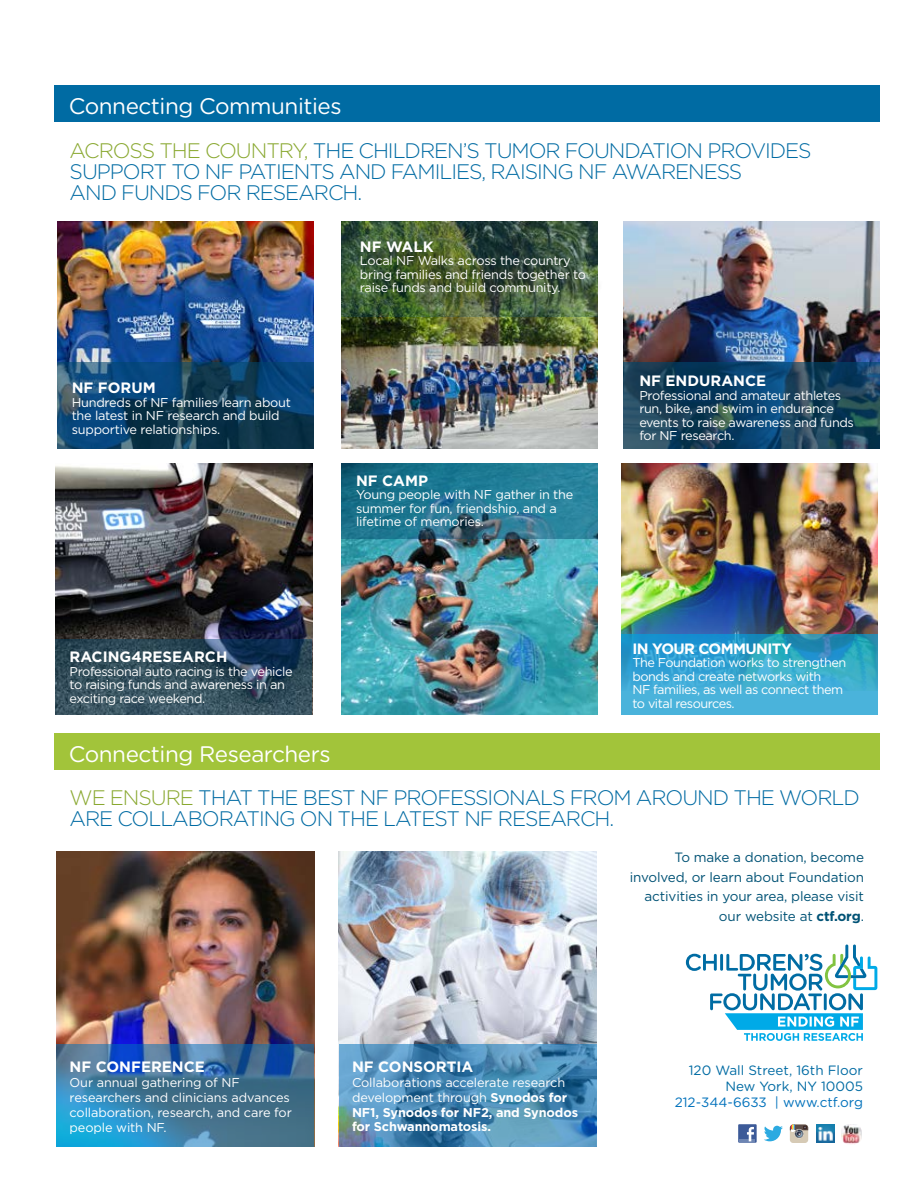
<style>
.page{position:relative;width:918px;height:1188px;background:#fff}
.page>*{position:absolute;margin:0;border:0;box-sizing:border-box;transform-origin:0 0}
.t1{font:22.5px "Gotham Rounded";letter-spacing:-.02em;color:#fff}
.t2{font:300 21px/21px "Gotham";letter-spacing:-.05em;color:#006ba3}
.t3{font:300 21px "Gotham";letter-spacing:-.05em;color:#89a830}
.t4{font:700 15px "Gotham";color:#fff}
.t5{font:700 15px "Gotham";letter-spacing:.085em;color:#fff}
.t6{font:13.5px/19.5px "Gotham";letter-spacing:-.01em;color:#005275;text-align:right}
.t7{font:13.5px/16.2px "Gotham Rounded";color:#006ba3;text-align:right}
.t8{font:13.5px "Gotham Rounded";color:#0071bb}
.t9{font:12.75px/13.5px "Gotham";letter-spacing:-.03em;color:#fff}
.t10{font:700 12.75px/15px "Gotham";letter-spacing:-.01em;color:#fff}
.t11{font:12.75px/15px "Gotham";letter-spacing:-.01em;color:#fff}
.s1{color:#89a830}
.s2{color:#006ba3}
.s3{font-weight:700}
.s4{font-weight:400}
</style>
<div class="page">
<img style="left:56px;top:851px;width:258px;height:194px">
<svg style="left:56px;top:1045px;width:258px;height:102px;background:#3b78a2"></svg>
<img style="left:57px;top:221px;width:257px;height:142px">
<img style="left:341px;top:316px;width:257px;height:133px">
<img style="left:623px;top:221px;width:257px;height:142px">
<img style="left:56px;top:463px;width:256px;height:177px">
<div style="left:54px;top:86px;width:826px;height:36px;background:#006ba3"></div>
<div style="left:54px;top:733px;width:826px;height:36px;background:#a2c43a"></div>
<svg style="left:686px;top:945px;width:191px;height:96px"></svg>
<img style="left:339px;top:851px;width:258px;height:194px">
<svg style="left:623px;top:363px;width:257px;height:86px;background:#164360"></svg>
<svg style="left:341px;top:221px;width:257px;height:95px;background:#3d583b"></svg>
<div style="left:363px;top:244px;width:240px;height:68px;background:#000;opacity:.75"></div>
<svg style="left:56px;top:640px;width:256px;height:75px;background:#304b5b"></svg>
<img style="left:621px;top:463px;width:257px;height:171px">
<svg style="left:621px;top:634px;width:257px;height:81px;background:#38a7d0"></svg>
<img style="left:341px;top:538px;width:257px;height:177px">
<svg style="left:341px;top:463px;width:257px;height:75px;background:#237790"></svg>
<svg style="left:57px;top:363px;width:257px;height:86px;background:#0f4063"></svg>
<svg style="left:339px;top:1045px;width:258px;height:102px;background:#4b8ab4"></svg>
<div style="left:790px;top:1125px;width:18px;height:18px;background:#d6cab5;border-radius:3px"></div>
<div style="left:794px;top:1129px;width:10px;height:10px;background:#dbd2c2;border-radius:50%"></div>
<svg style="left:790px;top:1125px;width:18px;height:13px"></svg>
<svg style="left:764px;top:1126px;width:19px;height:15px"></svg>
<svg style="left:738px;top:1124px;width:19px;height:19px"></svg>
<svg style="left:739px;top:1127px;width:16px;height:14px"></svg>
<img style="left:816px;top:1124px;width:19px;height:19px">
<img style="left:841px;top:1124px;width:21px;height:20px">
<h1 class="t1" style="left:69px;top:91px;width:274px">Connecting Communities</h1>
<h2 class="t3" style="left:70px;top:139px;width:15px">ACROSS</h2>
<h2 class="t3" style="left:159px;top:139px;width:15px">THE</h2>
<h2 class="t3" style="left:205px;top:139px;width:61px">COUNTR</h2>
<h2 class="t2" style="left:293px;top:140px;width:35px"><span class="s1">Y,</span> THE</h2>
<h2 class="t2" style="left:359px;top:140px;width:61px">CHILDREN</h2>
<h2 class="t2" style="left:463px;top:140px;width:66px">’S TUMOR</h2>
<h2 class="t2" style="left:565px;top:140px;width:58px">FOUNDATION</h2>
<h2 class="t2" style="left:707px;top:140px;width:15px">PRO</h2>
<h2 class="t2" style="left:750px;top:140px;width:27px">VIDES</h2>
<h2 class="t2" style="left:70px;top:161px;width:674px">SU PPORT TO N F PATIENTS AND FAMILIES, RAISING NF AWARENESS<br>AND FU NDS FOR RESEARCH.</h2>
<p class="t4" style="left:72px;top:379px;width:83px">NF FORUM</p>
<p class="t9" style="left:72px;top:395px;width:221px">Hundreds of NF families learn about the latest in NF research and build supportive relationships.</p>
<p class="t4" style="left:360px;top:238px;width:75px">NF WALK</p>
<p class="t9" style="left:360px;top:254px;width:228px">Local NF Walks across the country bring families and friends together to raise funds and build community.</p>
<p class="t4" style="left:356px;top:472px;width:74px">NF CAM P</p>
<p class="t9" style="left:356px;top:488px;width:219px">Young people with NF gather in the summer for fun, friendship, and a lifetime of memories.</p>
<p class="t5" style="left:70px;top:648px;width:159px">RACING4RESEARCH</p>
<p class="t9" style="left:70px;top:664px;width:224px">Professional auto racing is the vehicle to raising funds and awareness in an exciting race weekend.</p>
<h1 class="t1" style="left:69px;top:738px;width:263px">Connecting Researchers</h1>
<p class="t4" style="left:639px;top:372px;width:128px">NF EN DURANCE</p>
<p class="t9" style="left:639px;top:388px;width:216px">Professional and amateur athletes run, bike, and swim in endurance events to raise awareness and funds for NF research.</p>
<p class="t4" style="left:633px;top:640px;width:32px">IN YOUR</p>
<p class="t4" style="left:698px;top:640px;width:78px">COMMUNITY</p>
<p class="t9" style="left:633px;top:656px;width:215px">The Foundation works to strengthen bonds and create networks with<br>NF families, as well as connect them to vital resources.</p>
<h2 class="t3" style="left:70px;top:786px;width:202px">WE ENSU RE <span class="s2">THAT THE</span></h2>
<h2 class="t2" style="left:303px;top:787px;width:14px">BEST</h2>
<h2 class="t2" style="left:360px;top:787px;width:49px">NF PRO</h2>
<h2 class="t2" style="left:437px;top:787px;width:27px">FESSIONA</h2>
<h2 class="t2" style="left:540px;top:787px;width:59px">LS FROM</h2>
<h2 class="t2" style="left:636px;top:787px;width:17px">ARO</h2>
<h2 class="t2" style="left:682px;top:787px;width:66px">UND THE</h2>
<h2 class="t2" style="left:779px;top:787px;width:19px">WOR</h2>
<h2 class="t2" style="left:831px;top:787px;width:26px">LD</h2>
<h2 class="t2" style="left:70px;top:808px;width:15px">ARE</h2>
<h2 class="t2" style="left:118px;top:808px;width:70px">COLLABORATING</h2>
<h2 class="t2" style="left:300px;top:808px;width:52px">ON THE</h2>
<h2 class="t2" style="left:383px;top:808px;width:26px">LATEST</h2>
<h2 class="t2" style="left:464px;top:808px;width:49px">NF RESEARCH</h2>
<h2 class="t2" style="left:609px;top:808px;width:6px">.</h2>
<p class="t4" style="left:70px;top:1058px;width:137px">NF CONFERENCE</p>
<p class="t11" style="left:70px;top:1075px;width:224px">Our annual gathering of NF researchers and clinicians advances collaboration, research, and care for people with NF.</p>
<p class="t6" style="left:630px;top:848px;width:236px">To make a donation, become involved, or learn about Foundation activities in your area, please visit our website at <span class="s3">CTF.ORG</span>.</p>
<p class="t4" style="left:352px;top:1058px;width:123px">NF CONSORTIA</p>
<p class="t10" style="left:352px;top:1074px;width:228px"><span class="s4">Collaborations accelerate research development through</span> SYNODOS FOR<br>NF1, SYNODOS FOR NF2, AND SYNODOS<br>FOR SCHWANNOMATOSIS.</p>
<p class="t7" style="left:689px;top:1061px;width:176px">120 Wall Street, 16th Floor<br>New York, NY 10005</p>
<p class="t8" style="left:675px;top:1093px;width:190px">212-344-6633 | www.ctf.org</p>
</div>
